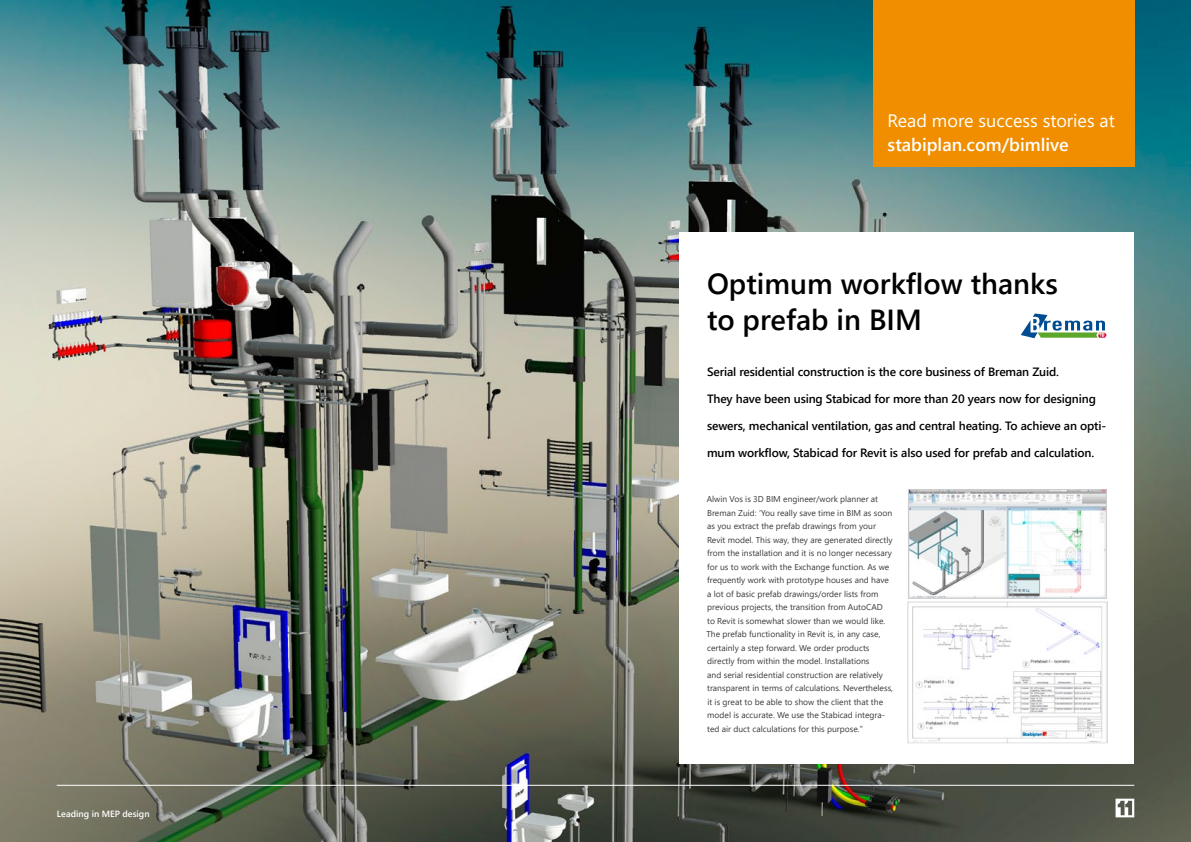
<style>
.page{position:relative;width:1191px;height:842px;background:#fff}
.page>*{position:absolute;margin:0;border:0;box-sizing:border-box;transform-origin:0 0}
.t1{font:600 29px/36px "Segoe UI";color:#000}
.t2{font:18px "Segoe UI";color:#fff}
.t3{font:600 18px "Segoe UI";color:#fff}
.t4{font:600 12px "Segoe UI";letter-spacing:-.01em;color:#000}
.t5{font:600 9px "Segoe UI";color:#fff}
.t6{font:8.5px/13.5px "Segoe UI";color:#3a3a39}
</style>
<div class="page">
<img style="left:0;top:0;width:1191px;height:842px">
<hr style="left:57px;top:785px;width:1077px;height:1px;background:#fff">
<svg style="left:1115px;top:799px;width:19px;height:18px"></svg>
<div style="left:679px;top:232px;width:455px;height:532px;background:#fff"></div>
<div style="left:873px;top:0;width:262px;height:167px;background:#f18e00"></div>
<svg style="left:1020px;top:313px;width:86px;height:25px"></svg>
<img style="left:907px;top:602px;width:200px;height:142px">
<img style="left:910px;top:492px;width:194px;height:104px">
<div style="left:908px;top:490px;width:198px;height:108px;border:1px solid #cdcbcd"></div>
<svg style="left:1087px;top:738px;width:13px;height:3px"></svg>
<p class="t5" style="left:57px;top:805px;width:94px">Leading in MEP design</p>
<h2 class="t2" style="left:887px;top:103px;width:229px">Read more success stories at</h2>
<h2 class="t3" style="left:887px;top:127px;width:183px">stabiplan.com/bimlive</h2>
<h1 class="t1" style="left:707px;top:263px;width:352px">Optimum workflow thanks to prefab in BIM</h1>
<h3 class="t4" style="left:707px;top:360px;width:354px">Serial residential construction is the core business of Breman Zuid.</h3>
<h3 class="t4" style="left:707px;top:387px;width:390px">They have been using Stabicad for more than 20 years now for designing</h3>
<h3 class="t4" style="left:707px;top:414px;width:401px">sewers, mechanical ventilation, gas and central heating. To achieve an opti-</h3>
<h3 class="t4" style="left:707px;top:441px;width:389px">mum workflow, Stabicad for Revit is also used for prefab and calculation.</h3>
<p class="t6" style="left:706px;top:492px;width:188px">Alwin Vos is 3D BIM engineer/work planner at Breman Zuid: ‘You really save time in BIM as soon as you extract the prefab drawings from your Revit model. This way, they are generated directly from the installation and it is no longer necessary for us to work with the Exchange function. As we frequently work with prototype houses and have a lot of basic prefab drawings/order lists from previous projects, the transition from AutoCAD<br>to Revit is somewhat slower than we would like.<br>The prefab functionality in Revit is, in any case, certainly a step forward. We order products directly from within the model. Installations<br>and serial residential construction are relatively transparent in terms of calculations. Nevertheless, it is great to be able to show the client that the model is accurate. We use the Stabicad integra&shy;ted air duct calculations for this purpose.”</p>
</div>
